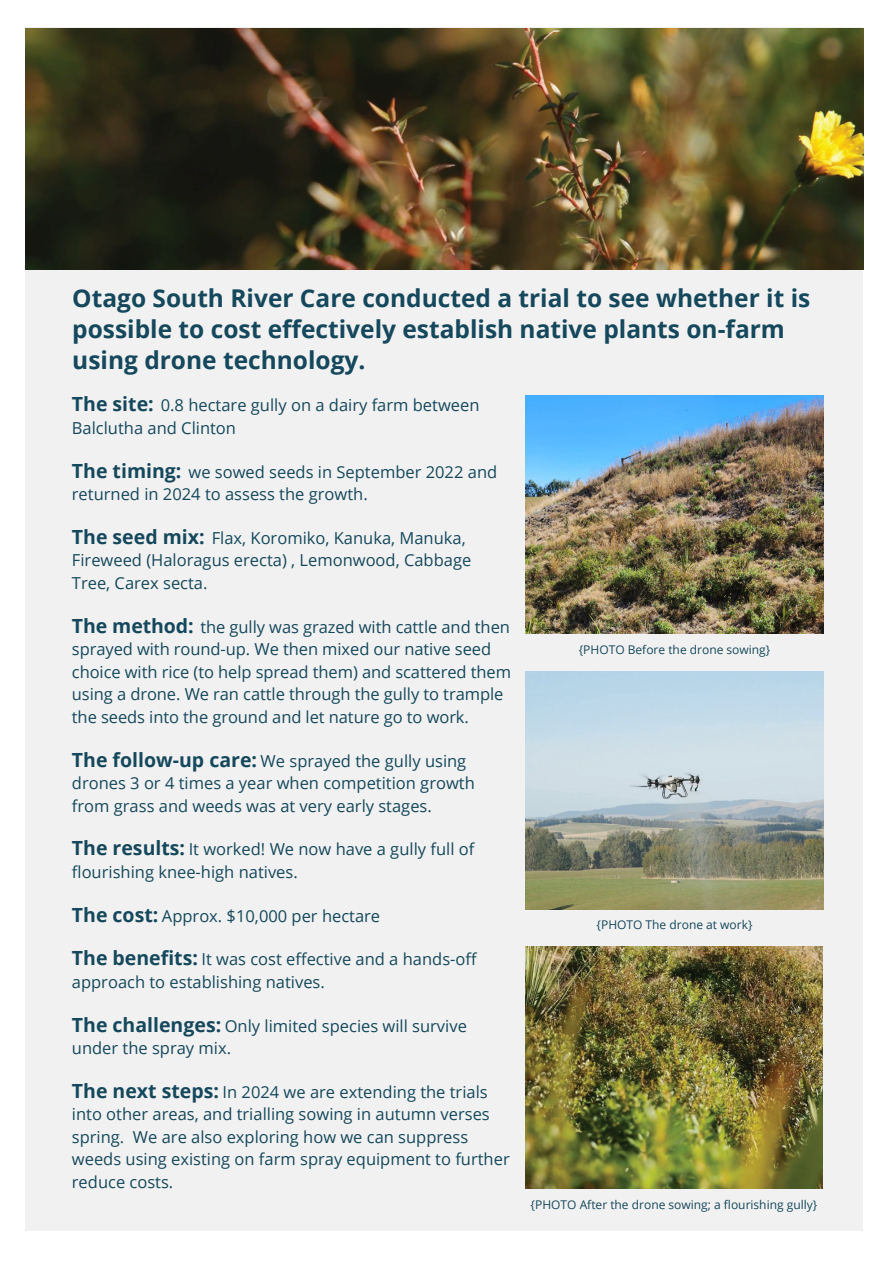
<style>
.page{position:relative;width:893px;height:1263px;background:#fff}
.page>*{position:absolute;margin:0;border:0;box-sizing:border-box;transform-origin:0 0}
.t1{font:700 24.45px/31px "Open Sans";color:#15485c}
.Body_COpy{font:16.5px/22.5px "Open Sans";color:#15485c}
.Body_COpy-2{font:12px "Open Sans";color:#15485c}
.s1{font-weight:700;font-size:19.5px}
</style>
<div class="page">
<div style="left:26px;top:27px;width:837px;height:1203px;background:#f1f1f1"></div>
<img style="left:26px;top:28px;width:837px;height:242px">
<img style="left:526px;top:395px;width:297px;height:238px">
<img style="left:526px;top:671px;width:297px;height:238px">
<img style="left:525px;top:946px;width:298px;height:242px">
<p class="t1" style="left:72px;top:282px;width:740px">Otago South River Care conducted a trial to see whether it is possible to cost effectively establish native plants on-farm using drone technology.</p>
<p class="Body_COpy" style="left:72px;top:394px;width:409px"><span class="s1">The site:</span> 0.8 hectare gully on a dairy farm between<br>Balclutha and Clinton</p>
<p class="Body_COpy" style="left:72px;top:460px;width:427px"><span class="s1">The timing:</span> we sowed seeds in September 2022 and returned in 2024 to assess the growth.</p>
<p class="Body_COpy" style="left:72px;top:526px;width:401px"><span class="s1">The seed mix:</span> Flax, Koromiko, Kanuka, Manuka,<br>Fireweed (Haloragus erecta) , Lemonwood, Cabbage<br>Tree, Carex secta.</p>
<p class="Body_COpy" style="left:72px;top:615px;width:441px"><span class="s1">The method:</span> the gully was grazed with cattle and then sprayed with round-up. We then mixed our native seed choice with rice (to help spread them) and scattered them using a drone. We ran cattle through the gully to trample the seeds into the ground and let nature go to work.</p>
<p class="Body_COpy" style="left:72px;top:749px;width:404px"><span class="s1">The follow-up care:</span> We sprayed the gully using drones 3 or 4 times a year when competition growth from grass and weeds was at very early stages.</p>
<p class="Body_COpy" style="left:72px;top:838px;width:404px"><span class="s1">The results:</span> It worked! We now have a gully full of flourishing knee-high natives.</p>
<p class="Body_COpy" style="left:72px;top:904px;width:310px"><span class="s1">The cost:</span> Approx. $10,000 per hectare</p>
<p class="Body_COpy" style="left:72px;top:948px;width:407px"><span class="s1">The benefits:</span> It was cost effective and a hands-off approach to establishing natives.</p>
<p class="Body_COpy" style="left:72px;top:1014px;width:397px"><span class="s1">The challenges:</span> Only limited species will survive under the spray mix.</p>
<p class="Body_COpy" style="left:72px;top:1080px;width:439px"><span class="s1">The next steps:</span> In 2024 we are extending the trials into other areas, and trialling sowing in autumn verses spring. We are also exploring how we can suppress weeds using existing on farm spray equipment to further reduce costs.</p>
<p class="Body_COpy-2" style="left:579px;top:641px;width:193px">{PHOTO Before the drone sowing}</p>
<p class="Body_COpy-2" style="left:597px;top:916px;width:158px">{PHOTO The drone at work}</p>
<p class="Body_COpy-2" style="left:531px;top:1196px;width:288px">{PHOTO After the drone sowing; a flourishing gully}</p>
</div>
